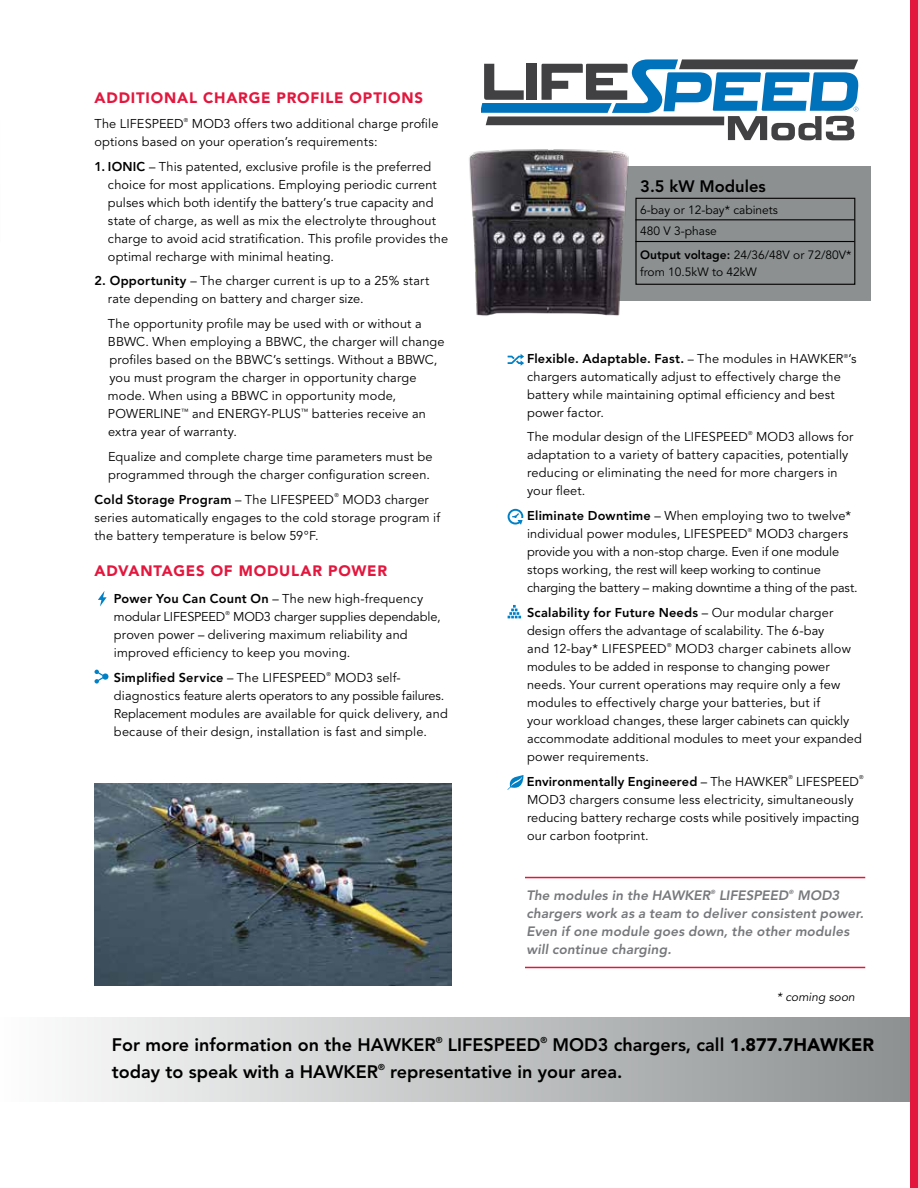
<style>
.page{position:relative;width:918px;height:1188px;background:#fff}
.page>*{position:absolute;margin:0;border:0;box-sizing:border-box;transform-origin:0 0}
.t1{font:800 18px/27px "Avenir";color:#000}
.t2{font:800 16.5px "Avenir";color:#000}
.t3{font:900 15px "Avenir";letter-spacing:.055em;color:#e3173e}
.t4{font:italic 800 13.5px/18px "Avenir";letter-spacing:.01em;color:#77787b}
.t5{font:12.75px/18px "Avenir";letter-spacing:.01em;color:#000}
.t6{font:12.75px/18px "Avenir";letter-spacing:-.01em;color:#000}
.t7{font:800 12.75px "Avenir";letter-spacing:.015em;color:#000}
.t8{font:12px/16.5px "Avenir";color:#000}
.t9{font:italic 12px "Avenir";color:#000}
.t10{font:italic 800 5.85px "Avenir";color:#77787b}
.t11{font:5.55px "Avenir";color:#000}
.s1{font-weight:800}
.s2{font-weight:400}
.s3{font-weight:400;font-size:12px}
.s4{font-weight:900}
</style>
<div class="page">
<div style="left:0;top:1017px;width:918px;height:85px;background:linear-gradient(to right,#fdfefe,#8c8f90)"></div>
<div style="left:911px;top:0;width:7px;height:1188px;background:#e3173e"></div>
<hr style="left:525px;top:877px;width:340px;height:1px;background:#e3173e">
<hr style="left:525px;top:967px;width:340px;height:1px;background:#e3173e">
<img style="left:94px;top:783px;width:358px;height:203px">
<div style="left:513px;top:166px;width:357px;height:136px;background:#8c9091"></div>
<hr style="left:635px;top:219px;width:219px;height:1px;background:#000">
<hr style="left:635px;top:241px;width:219px;height:1px;background:#000">
<div style="left:635px;top:198px;width:220px;height:87px;border:1px solid #000"></div>
<svg style="left:482px;top:59px;width:376px;height:81px"></svg>
<img style="left:469px;top:149px;width:165px;height:167px">
<svg style="left:98px;top:591px;width:9px;height:15px"></svg>
<svg style="left:95px;top:670px;width:13px;height:14px"></svg>
<svg style="left:508px;top:354px;width:16px;height:12px"></svg>
<svg style="left:508px;top:509px;width:15px;height:16px"></svg>
<svg style="left:508px;top:605px;width:13px;height:13px"></svg>
<svg style="left:508px;top:775px;width:15px;height:15px"></svg>
<p class="t3" style="left:94px;top:89px;width:330px">ADDITIONAL CHARGE PROFILE OPTIONS</p>
<p class="t5" style="left:94px;top:115px;width:91px">The LIFESPEED</p>
<p class="t11" style="left:184px;top:117px;width:6px">®</p>
<p class="t5" style="left:94px;top:115px;width:345px;text-indent:97px">MOD3 offers two additional charge profile options based on your operation’s requirements:</p>
<p class="t5" style="left:108px;top:158px;width:342px;text-indent:-14px"><span class="s1">1. IONIC</span> – This patented, exclusive profile is the preferred choice for most applications. Employing periodic current pulses which both identify the battery’s true capacity and state of charge, as well as mix the electrolyte throughout charge to avoid acid stratification. This profile provides the optimal recharge with minimal heating.</p>
<p class="t5" style="left:108px;top:272px;width:323px;text-indent:-14px"><span class="s1">2. Opportunity</span> – The charger current is up to a 25% start rate depending on battery and charger size.</p>
<p class="t5" style="left:108px;top:315px;width:338px">The opportunity profile may be used with or without a BBWC. When employing a BBWC, the charger will change profiles based on the BBWC’s settings. Without a BBWC, you must program the charger in opportunity charge mode. When using a BBWC in opportunity mode, POWERLINE<sup>™</sup> and ENERGY-PLUS<sup>™</sup> batteries receive an extra year of warranty.</p>
<p class="t5" style="left:108px;top:448px;width:326px">Equalize and complete charge time parameters must be programmed through the charger configuration screen.</p>
<p class="t7" style="left:95px;top:492px;width:241px">Cold Storage Program <span class="s2">– The LIFESPEED</span></p>
<p class="t11" style="left:334px;top:492px;width:6px">®</p>
<p class="t5" style="left:95px;top:491px;width:347px;text-indent:248px">MOD3 charger series automatically engages to the cold storage program if the battery temperature is below 59°F.</p>
<p class="t3" style="left:94px;top:562px;width:294px">ADVANTAGES OF MODULAR POWER</p>
<p class="t5" style="left:114px;top:590px;width:311px"><span class="s1">Power You Can Count On</span> – The new high-frequency modular LIFESPEED</p>
<p class="t11" style="left:225px;top:610px;width:6px">®</p>
<p class="t5" style="left:114px;top:608px;width:328px;text-indent:119px">MOD3 charger supplies dependable, proven power – delivering maximum reliability and improved efficiency to keep you moving.</p>
<p class="t7" style="left:114px;top:670px;width:214px">Simplified Service <span class="s2">– The LIFESPEED</span></p>
<p class="t11" style="left:326px;top:671px;width:6px">®</p>
<p class="t5" style="left:114px;top:669px;width:335px;text-indent:220px">MOD3 self&shy;diagnostics feature alerts operators to any possible failures.<br>Replacement modules are available for quick delivery, and because of their design, installation is fast and simple.</p>
<p class="t2" style="left:640px;top:177px;width:127px">3.5 kW Modules</p>
<p class="t8" style="left:640px;top:199px;width:139px;line-height:21.6px">6-bay or 12-bay* cabinets<br>480 V 3-phase</p>
<p class="t8" style="left:640px;top:247px;width:213px"><span class="s1">Output voltage:</span> 24/36/48V or 72/80V* from 10.5kW to 42kW</p>
<p class="t7" style="left:527px;top:351px;width:331px">Flexible. Adaptable. Fast. <span class="s3">–</span> <span class="s2">The modules in HAWKER ’s</span></p>
<p class="t11" style="left:844px;top:353px;width:6px">®</p>
<p class="t5" style="left:527px;top:368px;width:315px">chargers automatically adjust to effectively charge the battery while maintaining optimal efficiency and best power factor.</p>
<p class="t5" style="left:527px;top:428px;width:222px">The modular design of the LIFESPEED</p>
<p class="t11" style="left:748px;top:430px;width:6px">®</p>
<p class="t5" style="left:527px;top:428px;width:328px;text-indent:229px">MOD3 allows for adaptation to a variety of battery capacities, potentially reducing or eliminating the need for more chargers in your fleet.</p>
<p class="t5" style="left:527px;top:507px;width:325px"><span class="s1">Eliminate Downtime</span> – When employing two to twelve* individual power modules, LIFESPEED</p>
<p class="t11" style="left:748px;top:527px;width:6px">®</p>
<p class="t6" style="left:527px;top:525px;width:332px;text-indent:229px">MOD3 chargers provide you with a non-stop charge. Even if one module stops working, the rest will keep working to continue charging the battery – making downtime a thing of the past.</p>
<p class="t5" style="left:527px;top:604px;width:308px"><span class="s1">Scalability for Future Needs</span> – Our modular charger design offers the advantage of scalability. The 6-bay and 12-bay* LIFESPEED</p>
<p class="t11" style="left:667px;top:642px;width:6px">®</p>
<p class="t5" style="left:527px;top:640px;width:336px;text-indent:148px">MOD3 charger cabinets allow modules to be added in response to changing power needs. Your current operations may require only a few modules to effectively charge your batteries, but if<br>your workload changes, these larger cabinets can quickly accommodate additional modules to meet your expanded power requirements.</p>
<p class="t7" style="left:527px;top:774px;width:263px">Environmentally Engineered <span class="s2">– The HAWKER</span></p>
<p class="t11" style="left:788px;top:774px;width:6px">®</p>
<p class="t6" style="left:796px;top:773px;width:64px">LIFESPEED</p>
<p class="t11" style="left:859px;top:774px;width:6px">®</p>
<p class="t5" style="left:527px;top:791px;width:334px">MOD3 chargers consume less electricity, simultaneously reducing battery recharge costs while positively impacting our carbon footprint.</p>
<p class="t4" style="left:526px;top:886px;width:185px">The modules in the HAWKER</p>
<p class="t10" style="left:711px;top:888px;width:6px">®</p>
<p class="t4" style="left:719px;top:886px;width:71px">LIFESPEED</p>
<p class="t10" style="left:789px;top:888px;width:6px">®</p>
<p class="t4" style="left:526px;top:886px;width:339px;text-indent:271px">MOD3 chargers work as a team to deliver consistent power.<br>Even if one module goes down, the other modules will continue charging.</p>
<p class="t9" style="left:777px;top:990px;width:80px">* coming soon</p>
<h1 class="t1" style="left:112px;top:1032px;width:764px">For more information on the HAWKER<sup>®</sup> LIFESPEED<sup>®</sup> MOD3 chargers, call <span class="s4">1.877.7HAWKER </span>today to speak with a HAWKER<sup>®</sup> representative in your area.</h1>
</div>
